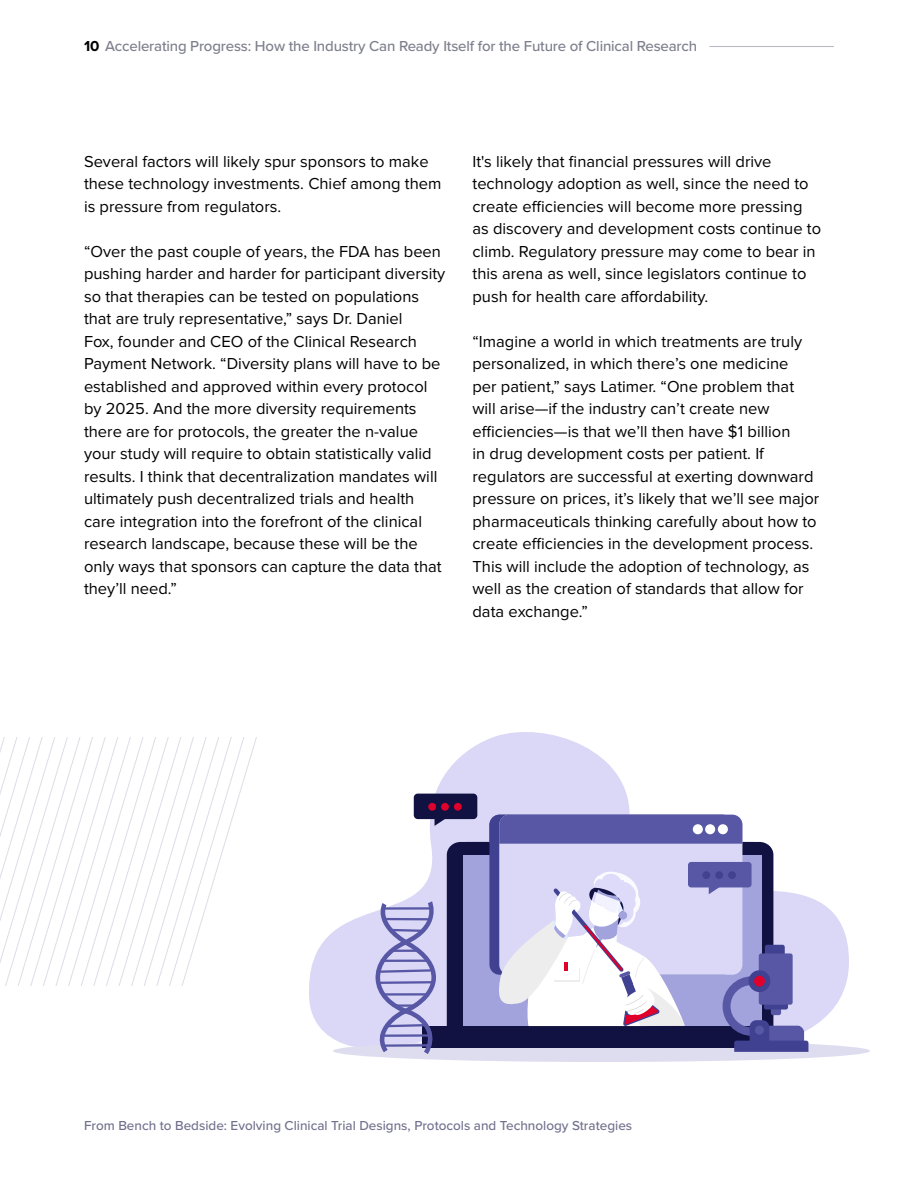
<style>
.page{position:relative;width:918px;height:1188px;background:#fff}
.page>*{position:absolute;margin:0;border:0;box-sizing:border-box;transform-origin:0 0}
.t1{font:16.5px/22.5px "Proxima Nova";color:#000}
.t2{font:500 15px "Proxima Nova";letter-spacing:-.01em;color:#7d7f8c}
.t3{font:500 13.5px "Proxima Nova";color:#71718e}
.s1{font-weight:700;color:#000}
</style>
<div class="page">
<svg style="left:309px;top:732px;width:540px;height:330px"></svg>
<div style="left:333px;top:1040px;width:537px;height:22px;background:#ddddef;border-radius:50%"></div>
<div style="left:453px;top:842px;width:320px;height:198px;background:#121242;border-radius:13px"></div>
<div style="left:463px;top:855px;width:294px;height:174px;background:#a2a2dd"></div>
<div style="left:423px;top:1027px;width:377px;height:21px;background:#121242"></div>
<div style="left:489px;top:815px;width:244px;height:160px;background:#414191;border-radius:10px"></div>
<div style="left:499px;top:815px;width:243px;height:160px;background:#dad8f6;border-radius:10px"></div>
<svg style="left:489px;top:815px;width:253px;height:29px;background:#5858a5"></svg>
<div style="left:718px;top:824px;width:10px;height:10px;background:#fff;border-radius:50%"></div>
<div style="left:705px;top:824px;width:10px;height:10px;background:#fff;border-radius:50%"></div>
<div style="left:693px;top:824px;width:10px;height:10px;background:#fff;border-radius:50%"></div>
<svg style="left:371px;top:901px;width:72px;height:153px;background:#b4b3dc"></svg>
<hr style="left:381px;top:1034px;width:49px;height:3px;background:#5757a5">
<div style="left:765px;top:945px;width:20px;height:15px;background:#414191;border-radius:2px"></div>
<div style="left:759px;top:953px;width:34px;height:52px;background:#5757a5;border-radius:2px"></div>
<svg style="left:723px;top:976px;width:85px;height:76px"></svg>
<div style="left:755px;top:1026px;width:9px;height:9px;background:#5757a5;border-radius:50%"></div>
<div style="left:749px;top:970px;width:21px;height:22px;background:#414191;border-radius:50%"></div>
<div style="left:754px;top:976px;width:11px;height:11px;background:#df002b;border-radius:50%"></div>
<div style="left:688px;top:862px;width:64px;height:25px;background:#5757a5;border-radius:3px"></div>
<svg style="left:709px;top:887px;width:12px;height:7px"></svg>
<div style="left:702px;top:871px;width:8px;height:8px;background:#414191;border-radius:50%"></div>
<div style="left:715px;top:871px;width:8px;height:8px;background:#414191;border-radius:50%"></div>
<div style="left:728px;top:871px;width:8px;height:8px;background:#414191;border-radius:50%"></div>
<div style="left:414px;top:794px;width:63px;height:25px;background:#121242;border-radius:4px"></div>
<svg style="left:435px;top:819px;width:12px;height:7px"></svg>
<div style="left:428px;top:803px;width:8px;height:8px;background:#df002b;border-radius:50%"></div>
<div style="left:441px;top:803px;width:8px;height:8px;background:#df002b;border-radius:50%"></div>
<div style="left:454px;top:803px;width:8px;height:8px;background:#df002b;border-radius:50%"></div>
<svg style="left:495px;top:871px;width:190px;height:155px"></svg>
<hr style="left:710px;top:46px;width:124px;height:1px;background:#b9bac6">
<svg style="left:0;top:738px;width:257px;height:247px"></svg>
<p class="t2" style="left:84px;top:35px;width:615px"><span class="s1">10</span> Accelerating Progress: How the Industry Can Ready Itself for the Future of Clinical Research</p>
<p class="t1" style="left:84px;top:150px;width:359px">Several factors will likely spur sponsors to make these technology investments. Chief among them is pressure from regulators.</p>
<p class="t1" style="left:84px;top:240px;width:363px">“Over the past couple of years, the FDA has been pushing harder and harder for participant diversity so that therapies can be tested on populations that are truly representative,” says Dr. Daniel<br>Fox, founder and CEO of the Clinical Research Payment Network. “Diversity plans will have to be established and approved within every protocol by 2025. And the more diversity requirements there are for protocols, the greater the n-value your study will require to obtain statistically valid results. I think that decentralization mandates will ultimately push decentralized trials and health care integration into the forefront of the clinical research landscape, because these will be the only ways that sponsors can capture the data that they’ll need.”</p>
<p class="t1" style="left:472px;top:150px;width:350px">It's likely that financial pressures will drive technology adoption as well, since the need to create efficiencies will become more pressing as discovery and development costs continue to climb. Regulatory pressure may come to bear in this arena as well, since legislators continue to push for health care affordability.</p>
<p class="t1" style="left:472px;top:330px;width:348px">“Imagine a world in which treatments are truly personalized, in which there’s one medicine<br>per patient,” says Latimer. “One problem that will arise—if the industry can’t create new efficiencies—is that we’ll then have $1 billion<br>in drug development costs per patient. If regulators are successful at exerting downward pressure on prices, it’s likely that we’ll see major pharmaceuticals thinking carefully about how to create efficiencies in the development process.<br>This will include the adoption of technology, as well as the creation of standards that allow for data exchange.”</p>
<p class="t3" style="left:84px;top:1115px;width:550px">From Bench to Bedside: Evolving Clinical Trial Designs, Protocols and Technology Strategies</p>
</div>
